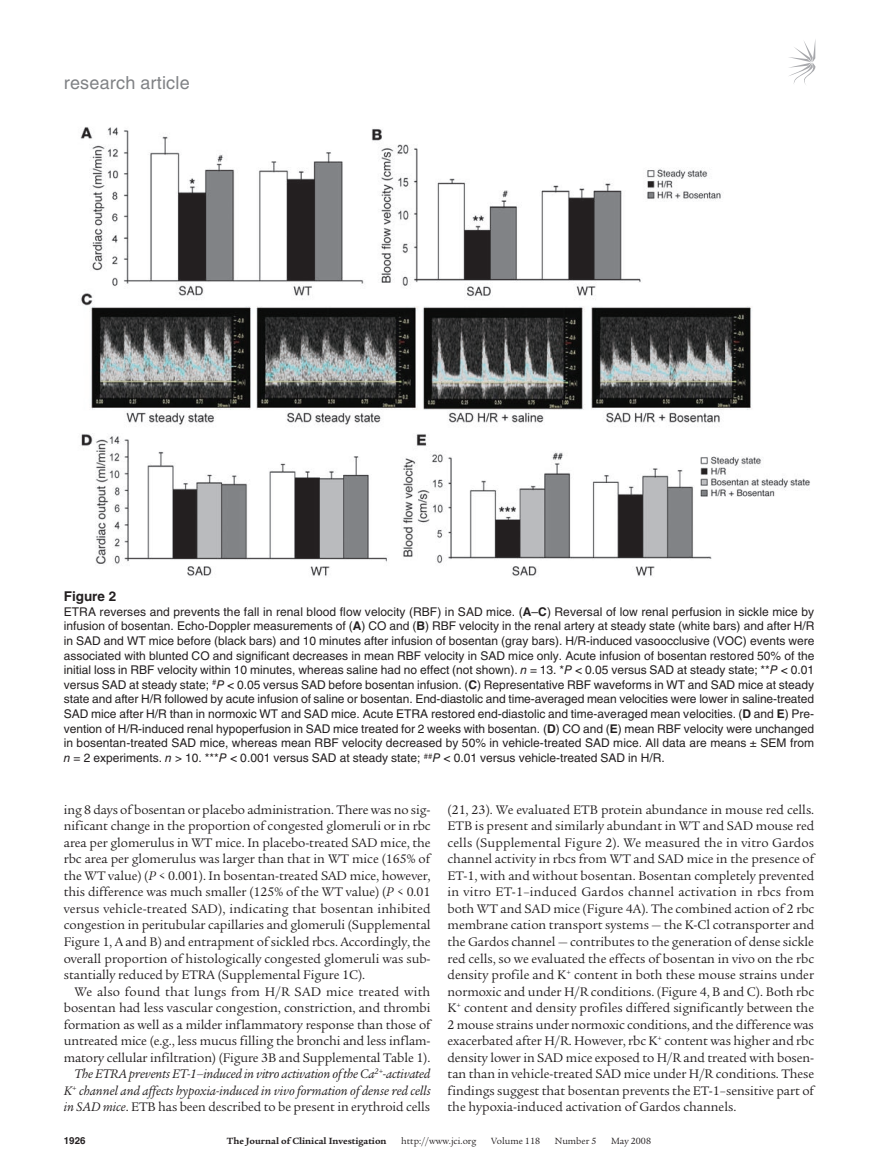
<style>
.page{position:relative;width:878px;height:1174px;background:#fff}
.page>*{position:absolute;margin:0;border:0;box-sizing:border-box;transform-origin:0 0}
.t1{font:18px "Helvetica LT Std";letter-spacing:.01em;color:#808285}
.t2{font:13.5px/16.5px "Legacy Serif Std";letter-spacing:-.005em;color:#231f20;text-align:justify}
.t3{font:700 13.5px "Helvetica LT Std";color:#231f20}
.t4{font:12px/14.7px "Helvetica LT Std";color:#231f20;text-align:justify}
.t5{font:9.75px "Legacy Serif Std";color:#231f20}
.t6{font:700 9.75px "Legacy Serif Std";color:#231f20}
.t7{font:700 9.75px "Helvetica LT Std";color:#231f20}
.s1{font-weight:700}
.s2{font-style:italic}
</style>
<div class="page">
<svg style="left:789px;top:41px;width:26px;height:44px"></svg>
<img style="left:80px;top:127px;width:730px;height:450px">
<h1 class="t1" style="left:64px;top:72px;width:127px">research article</h1>
<p class="t3" style="left:64px;top:588px;width:54px">Figure 2</p>
<p class="t4" style="left:64px;top:604px;width:752px">ETRA reverses and prevents the fall in renal blood flow velocity (RBF) in SAD mice. (<span class="s1">A</span>–<span class="s1">C</span>) Reversal of low renal perfusion in sickle mice by infusion of bosentan. Echo-Doppler measurements of (<span class="s1">A</span>) CO and (<span class="s1">B</span>) RBF velocity in the renal artery at steady state (white bars) and after H/R in SAD and WT mice before (black bars) and 10 minutes after infusion of bosentan (gray bars). H/R-induced vasoocclusive (VOC) events were associated with blunted CO and significant decreases in mean RBF velocity in SAD mice only. Acute infusion of bosentan restored 50% of the initial loss in RBF velocity within 10 minutes, whereas saline had no effect (not shown). <span class="s2">n</span> = 13. *<span class="s2">P &lt;</span> 0.05 versus SAD at steady state; **<span class="s2">P &lt;</span> 0.01 versus SAD at steady state; <sup>#</sup><span class="s2">P &lt;</span> 0.05 versus SAD before bosentan infusion. (<span class="s1">C</span>) Representative RBF waveforms in WT and SAD mice at steady state and after H/R followed by acute infusion of saline or bosentan. End-diastolic and time-averaged mean velocities were lower in saline-treated SAD mice after H/R than in normoxic WT and SAD mice. Acute ETRA restored end-diastolic and time-averaged mean velocities. (<span class="s1">D</span> and <span class="s1">E</span>) Pre&shy;vention of H/R-induced renal hypoperfusion in SAD mice treated for 2 weeks with bosentan. (<span class="s1">D</span>) CO and (<span class="s1">E</span>) mean RBF velocity were unchanged in bosentan-treated SAD mice, whereas mean RBF velocity decreased by 50% in vehicle-treated SAD mice. All data are means ± SEM from <span class="s2">n</span> = 2 experiments. <span class="s2">n</span> &gt; 10. ***<span class="s2">P &lt;</span> 0.001 versus SAD at steady state; <sup>##</sup><span class="s2">P &lt;</span> 0.01 versus vehicle-treated SAD in H/R.</p>
<p class="t2" style="left:64px;top:801px;width:368px">ing 8 days of bosentan or placebo administration. There was no sig&shy;nificant change in the proportion of congested glomeruli or in rbc area per glomerulus in WT mice. In placebo-treated SAD mice, the rbc area per glomerulus was larger than that in WT mice (165% of the WT value) (<span class="s2">P</span> &lt; 0.001). In bosentan-treated SAD mice, however, this difference was much smaller (125% of the WT value) (<span class="s2">P</span> &lt; 0.01 versus vehicle-treated SAD), indicating that bosentan inhibited congestion in peritubular capillaries and glomeruli (Supplemental Figure 1, A and B) and entrapment of sickled rbcs. Accordingly, the overall proportion of histologically congested glomeruli was sub&shy;stantially reduced by ETRA (Supplemental Figure 1C).</p>
<p class="t2" style="left:64px;top:983px;width:368px;text-align:right">We also found that lungs from H/R SAD mice treated with bosentan had less vascular congestion, constriction, and thrombi formation as well as a milder inflammatory response than those of untreated mice (e.g., less mucus filling the bronchi and less inflam&shy;matory cellular infiltration) (Figure 3B and Supplemental Table 1).<br><span class="s2">The ETRA prevents ET-1–induced in vitro activation of the Ca</span><sup>2+</sup><span class="s2">-activated K</span><sup>+</sup> <span class="s2">channel and affects hypoxia-induced in vivo formation of dense red cells in SAD mice</span>. ETB has been described to be present in erythroid cells</p>
<p class="t2" style="left:447px;top:801px;width:368px">(21, 23). We evaluated ETB protein abundance in mouse red cells.<br>ETB is present and similarly abundant in WT and SAD mouse red cells (Supplemental Figure 2). We measured the in vitro Gardos channel activity in rbcs from WT and SAD mice in the presence of ET-1, with and without bosentan. Bosentan completely prevented in vitro ET-1–induced Gardos channel activation in rbcs from both WT and SAD mice (Figure 4A). The combined action of 2 rbc membrane cation transport systems — the K-Cl cotransporter and the Gardos channel — contributes to the generation of dense sickle red cells, so we evaluated the effects of bosentan in vivo on the rbc density profile and K<sup>+</sup> content in both these mouse strains under normoxic and under H/R conditions. (Figure 4, B and C). Both rbc K<sup>+</sup> content and density profiles differed significantly between the 2 mouse strains under normoxic conditions, and the difference was exacerbated after H/R. However, rbc K<sup>+</sup> content was higher and rbc density lower in SAD mice exposed to H/R and treated with bosen&shy;tan than in vehicle-treated SAD mice under H/R conditions. These findings suggest that bosentan prevents the ET-1–sensitive part of the hypoxia-induced activation of Gardos channels.</p>
<p class="t7" style="left:64px;top:1134px;width:23px">1926</p>
<p class="t6" style="left:227px;top:1135px;width:161px">The Journal of Clinical Investigation</p>
<p class="t5" style="left:401px;top:1135px;width:77px">http://www.jci.org</p>
<p class="t5" style="left:491px;top:1135px;width:50px">Volume 118</p>
<p class="t5" style="left:555px;top:1135px;width:43px">Number 5</p>
<p class="t5" style="left:611px;top:1135px;width:41px">May 2008</p>
</div>
